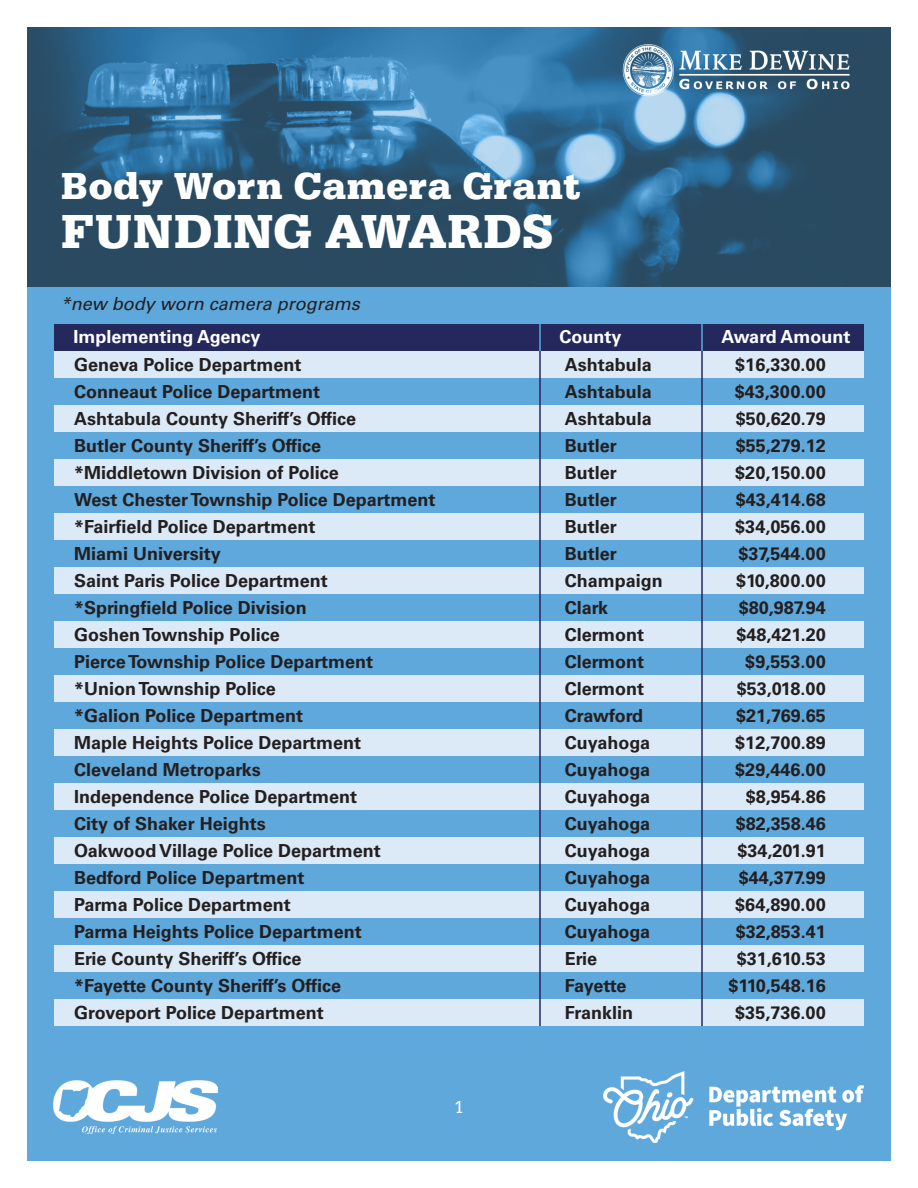
<style>
.page{position:relative;width:918px;height:1188px;background:#fff}
.page>*{position:absolute;margin:0;border:0;box-sizing:border-box;transform-origin:0 0}
.t1{font:700 49.5px "Serifa";letter-spacing:.01em;color:#fff}
.t2{font:700 39px "Serifa";letter-spacing:.02em;color:#fff}
.t3{font:700 18px "Univers LT Std";color:#231f20}
.t4{font:700 18px "Univers LT Std";color:#fff}
.t5{font:italic 18px "Univers LT Std";color:#231f20}
.t6{font:700 18px "Univers LT Std";letter-spacing:-.02em;color:#231f20}
.t7{font:18px "Serifa";color:#fff}
</style>
<div class="page">
<div style="left:27px;top:27px;width:864px;height:1134px;background:#5ea8dc"></div>
<img style="left:27px;top:27px;width:864px;height:259px">
<img style="left:621px;top:40px;width:246px;height:61px">
<img style="left:604px;top:1071px;width:260px;height:72px">
<img style="left:54px;top:1081px;width:163px;height:52px">
<div style="left:54px;top:324px;width:810px;height:27px;background:#25285d"></div>
<div style="left:54px;top:351px;width:810px;height:675px;background:#dceaf7"></div>
<svg style="left:54px;top:378px;width:810px;height:621px"></svg>
<hr style="left:539px;top:351px;width:2px;height:27px;background:#25285d">
<hr style="left:701px;top:351px;width:2px;height:27px;background:#25285d">
<hr style="left:539px;top:378px;width:2px;height:27px;background:#25285d">
<hr style="left:701px;top:378px;width:2px;height:27px;background:#25285d">
<hr style="left:539px;top:405px;width:2px;height:27px;background:#25285d">
<hr style="left:701px;top:405px;width:2px;height:27px;background:#25285d">
<hr style="left:539px;top:432px;width:2px;height:27px;background:#25285d">
<hr style="left:701px;top:432px;width:2px;height:27px;background:#25285d">
<hr style="left:539px;top:459px;width:2px;height:27px;background:#25285d">
<hr style="left:701px;top:459px;width:2px;height:27px;background:#25285d">
<hr style="left:539px;top:486px;width:2px;height:27px;background:#25285d">
<hr style="left:701px;top:486px;width:2px;height:27px;background:#25285d">
<hr style="left:539px;top:513px;width:2px;height:27px;background:#25285d">
<hr style="left:701px;top:513px;width:2px;height:27px;background:#25285d">
<hr style="left:539px;top:540px;width:2px;height:27px;background:#25285d">
<hr style="left:701px;top:540px;width:2px;height:27px;background:#25285d">
<hr style="left:539px;top:567px;width:2px;height:27px;background:#25285d">
<hr style="left:701px;top:567px;width:2px;height:27px;background:#25285d">
<hr style="left:539px;top:594px;width:2px;height:27px;background:#25285d">
<hr style="left:701px;top:594px;width:2px;height:27px;background:#25285d">
<hr style="left:539px;top:621px;width:2px;height:27px;background:#25285d">
<hr style="left:701px;top:621px;width:2px;height:27px;background:#25285d">
<hr style="left:539px;top:648px;width:2px;height:27px;background:#25285d">
<hr style="left:701px;top:648px;width:2px;height:27px;background:#25285d">
<hr style="left:539px;top:675px;width:2px;height:27px;background:#25285d">
<hr style="left:701px;top:675px;width:2px;height:27px;background:#25285d">
<hr style="left:539px;top:702px;width:2px;height:27px;background:#25285d">
<hr style="left:701px;top:702px;width:2px;height:27px;background:#25285d">
<hr style="left:539px;top:729px;width:2px;height:27px;background:#25285d">
<hr style="left:701px;top:729px;width:2px;height:27px;background:#25285d">
<hr style="left:539px;top:756px;width:2px;height:27px;background:#25285d">
<hr style="left:701px;top:756px;width:2px;height:27px;background:#25285d">
<hr style="left:539px;top:783px;width:2px;height:27px;background:#25285d">
<hr style="left:701px;top:783px;width:2px;height:27px;background:#25285d">
<hr style="left:539px;top:810px;width:2px;height:27px;background:#25285d">
<hr style="left:701px;top:810px;width:2px;height:27px;background:#25285d">
<hr style="left:539px;top:837px;width:2px;height:27px;background:#25285d">
<hr style="left:701px;top:837px;width:2px;height:27px;background:#25285d">
<hr style="left:539px;top:864px;width:2px;height:27px;background:#25285d">
<hr style="left:701px;top:864px;width:2px;height:27px;background:#25285d">
<hr style="left:539px;top:891px;width:2px;height:27px;background:#25285d">
<hr style="left:701px;top:891px;width:2px;height:27px;background:#25285d">
<hr style="left:539px;top:918px;width:2px;height:27px;background:#25285d">
<hr style="left:701px;top:918px;width:2px;height:27px;background:#25285d">
<hr style="left:539px;top:945px;width:2px;height:27px;background:#25285d">
<hr style="left:701px;top:945px;width:2px;height:27px;background:#25285d">
<hr style="left:539px;top:972px;width:2px;height:27px;background:#25285d">
<hr style="left:701px;top:972px;width:2px;height:27px;background:#25285d">
<hr style="left:539px;top:999px;width:2px;height:27px;background:#25285d">
<hr style="left:701px;top:999px;width:2px;height:27px;background:#25285d">
<hr style="left:539px;top:324px;width:2px;height:27px;background:#5ea8dc">
<hr style="left:701px;top:324px;width:2px;height:27px;background:#5ea8dc">
<h2 class="t2" style="left:61px;top:163px;width:521px">Body Worn Camera Grant</h2>
<h1 class="t1" style="left:61px;top:202px;width:495px">FUNDING AWARDS</h1>
<p class="t5" style="left:61px;top:293px;width:301px">*new body worn camera programs</p>
<p class="t4" style="left:74px;top:326px;width:188px">Implementing Agency</p>
<p class="t4" style="left:560px;top:326px;width:64px">County</p>
<p class="t4" style="left:722px;top:326px;width:131px">Award Amount</p>
<p class="t3" style="left:74px;top:354px;width:229px">Geneva Police Department</p>
<p class="t3" style="left:565px;top:354px;width:89px">Ashtabula</p>
<p class="t3" style="left:735px;top:354px;width:92px">$16,330.00</p>
<p class="t3" style="left:74px;top:381px;width:247px">Conneaut Police Department</p>
<p class="t3" style="left:565px;top:381px;width:89px">Ashtabula</p>
<p class="t3" style="left:735px;top:381px;width:92px">$43,300.00</p>
<p class="t3" style="left:74px;top:408px;width:284px">Ashtabula County Sheriff’s Office</p>
<p class="t3" style="left:565px;top:408px;width:89px">Ashtabula</p>
<p class="t3" style="left:736px;top:408px;width:92px">$50,620.79</p>
<p class="t3" style="left:74px;top:435px;width:249px">Butler County Sheriff’s Office</p>
<p class="t3" style="left:565px;top:435px;width:54px">Butler</p>
<p class="t3" style="left:736px;top:435px;width:92px">$55,279.12</p>
<p class="t3" style="left:74px;top:462px;width:266px">*Middletown Division of Police</p>
<p class="t3" style="left:565px;top:462px;width:54px">Butler</p>
<p class="t3" style="left:735px;top:462px;width:92px">$20,150.00</p>
<p class="t3" style="left:74px;top:489px;width:363px">West Chester Township Police Department</p>
<p class="t3" style="left:565px;top:489px;width:54px">Butler</p>
<p class="t3" style="left:736px;top:489px;width:92px">$43,414.68</p>
<p class="t3" style="left:74px;top:516px;width:243px">*Fairfield Police Department</p>
<p class="t3" style="left:565px;top:516px;width:54px">Butler</p>
<p class="t3" style="left:735px;top:516px;width:92px">$34,056.00</p>
<p class="t3" style="left:74px;top:543px;width:148px">Miami University</p>
<p class="t3" style="left:565px;top:543px;width:54px">Butler</p>
<p class="t3" style="left:738px;top:543px;width:89px">$37,544.00</p>
<p class="t3" style="left:74px;top:570px;width:255px">Saint Paris Police Department</p>
<p class="t3" style="left:565px;top:570px;width:100px">Champaign</p>
<p class="t3" style="left:736px;top:570px;width:91px">$10,800.00</p>
<p class="t3" style="left:74px;top:597px;width:234px">*Springfield Police Division</p>
<p class="t3" style="left:565px;top:597px;width:45px">Clark</p>
<p class="t3" style="left:739px;top:597px;width:89px">$80,987.94</p>
<p class="t3" style="left:74px;top:624px;width:207px">Goshen Township Police</p>
<p class="t3" style="left:565px;top:624px;width:81px">Clermont</p>
<p class="t3" style="left:737px;top:624px;width:91px">$48,421.20</p>
<p class="t3" style="left:74px;top:651px;width:300px">Pierce Township Police Department</p>
<p class="t3" style="left:565px;top:651px;width:81px">Clermont</p>
<p class="t3" style="left:745px;top:651px;width:82px">$9,553.00</p>
<p class="t3" style="left:74px;top:678px;width:203px">*Union Township Police</p>
<p class="t3" style="left:565px;top:678px;width:81px">Clermont</p>
<p class="t3" style="left:737px;top:678px;width:91px">$53,018.00</p>
<p class="t3" style="left:74px;top:705px;width:230px">*Galion Police Department</p>
<p class="t6" style="left:565px;top:705px;width:80px">Crawford</p>
<p class="t3" style="left:736px;top:705px;width:91px">$21,769.65</p>
<p class="t3" style="left:74px;top:732px;width:288px">Maple Heights Police Department</p>
<p class="t3" style="left:565px;top:732px;width:87px">Cuyahoga</p>
<p class="t3" style="left:735px;top:732px;width:92px">$12,700.89</p>
<p class="t3" style="left:74px;top:759px;width:188px">Cleveland Metroparks</p>
<p class="t3" style="left:565px;top:759px;width:87px">Cuyahoga</p>
<p class="t3" style="left:735px;top:759px;width:92px">$29,446.00</p>
<p class="t3" style="left:74px;top:786px;width:284px">Independence Police Department</p>
<p class="t3" style="left:565px;top:786px;width:87px">Cuyahoga</p>
<p class="t3" style="left:746px;top:786px;width:82px">$8,954.86</p>
<p class="t3" style="left:74px;top:813px;width:193px">City of Shaker Heights</p>
<p class="t3" style="left:565px;top:813px;width:87px">Cuyahoga</p>
<p class="t3" style="left:736px;top:813px;width:92px">$82,358.46</p>
<p class="t3" style="left:74px;top:840px;width:308px">Oakwood Village Police Department</p>
<p class="t3" style="left:565px;top:840px;width:87px">Cuyahoga</p>
<p class="t3" style="left:738px;top:840px;width:90px">$34,201.91</p>
<p class="t3" style="left:74px;top:867px;width:232px">Bedford Police Department</p>
<p class="t3" style="left:565px;top:867px;width:87px">Cuyahoga</p>
<p class="t3" style="left:739px;top:867px;width:89px">$44,377.99</p>
<p class="t3" style="left:74px;top:894px;width:218px">Parma Police Department</p>
<p class="t3" style="left:565px;top:894px;width:87px">Cuyahoga</p>
<p class="t3" style="left:735px;top:894px;width:92px">$64,890.00</p>
<p class="t3" style="left:74px;top:921px;width:289px">Parma Heights Police Department</p>
<p class="t3" style="left:565px;top:921px;width:87px">Cuyahoga</p>
<p class="t3" style="left:736px;top:921px;width:92px">$32,853.41</p>
<p class="t3" style="left:74px;top:948px;width:229px">Erie County Sheriff’s Office</p>
<p class="t3" style="left:565px;top:948px;width:34px">Erie</p>
<p class="t3" style="left:737px;top:948px;width:90px">$31,610.53</p>
<p class="t3" style="left:74px;top:975px;width:268px">*Fayette County Sheriff’s Office</p>
<p class="t6" style="left:565px;top:975px;width:63px">Fayette</p>
<p class="t3" style="left:728px;top:975px;width:99px">$110,548.16</p>
<p class="t3" style="left:74px;top:1002px;width:251px">Groveport Police Department</p>
<p class="t3" style="left:565px;top:1002px;width:70px">Franklin</p>
<p class="t3" style="left:735px;top:1002px;width:92px">$35,736.00</p>
<p class="t7" style="left:454px;top:1097px;width:11px">1</p>
</div>
